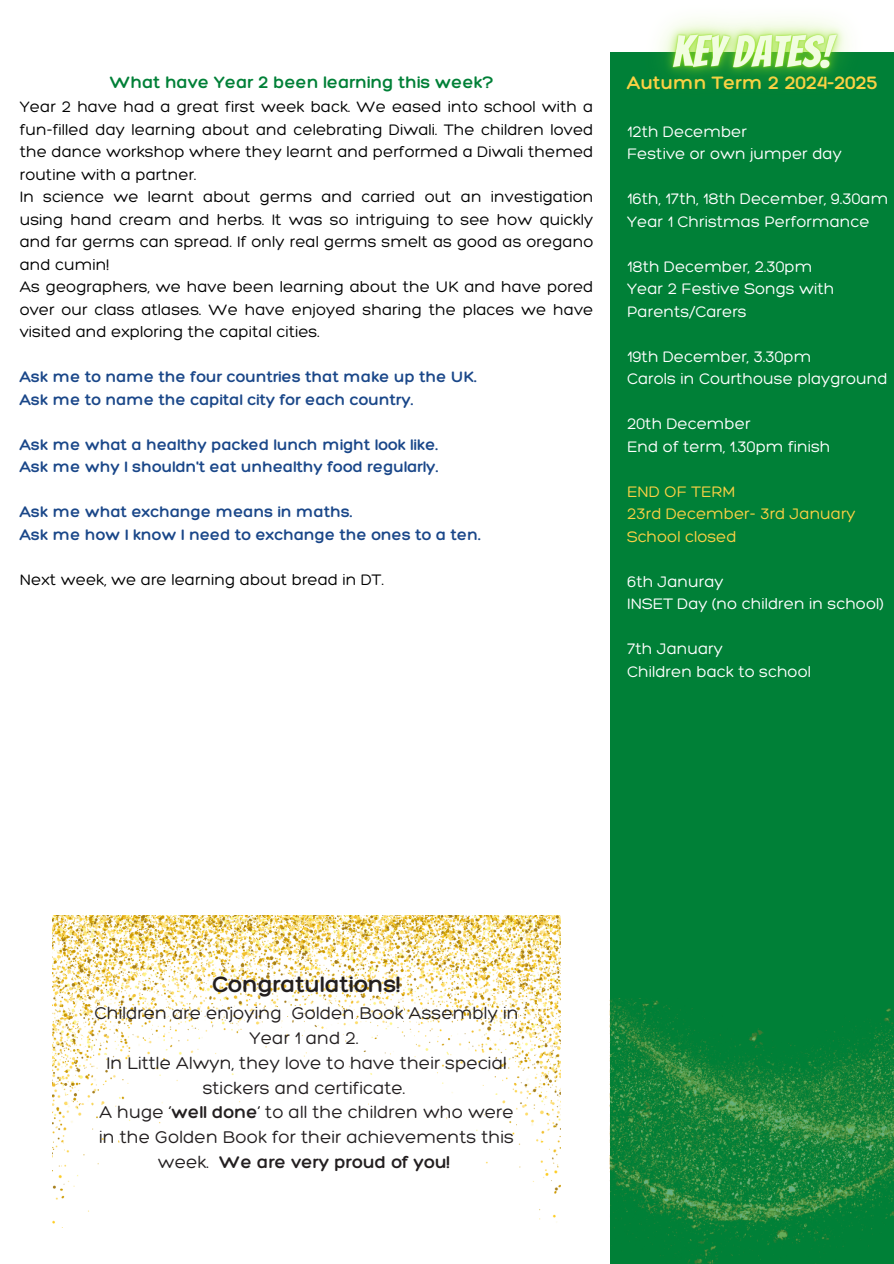
<style>
.page{position:relative;width:894px;height:1264px;background:#fff}
.page>*{position:absolute;margin:0;border:0;box-sizing:border-box;transform-origin:0 0}
.t1{font:300 24px "Hero";color:#231f20}
.t2{font:300 19.5px "Hero";color:#fcd145}
.t3{font:300 18.45px/24.8px "Hero";color:#231f20;text-align:center}
.t4{font:300 18px "Hero";color:#008037}
.t5{font:300 16.5px/22.5px "Hero";color:#000;text-align:justify}
.t6{font:300 16.5px/22.5px "Hero";color:#fff}
.t7{font:300 16.5px "Hero";color:#1a4789}
.t8{font:300 16.5px "Hero";color:#fcd145}
.s1{font-style:inherit}
</style>
<div class="page">
<div style="left:609px;top:52px;width:284px;height:1211px;background:#008037"></div>
<img style="left:609px;top:998px;width:284px;height:265px">
<img style="left:53px;top:915px;width:507px;height:313px">
<img style="left:659px;top:18px;width:189px;height:61px">
<p class="t4" style="left:110px;top:71px;width:385px">What have Year 2 been learning this week?</p>
<p class="t5" style="left:20px;top:95px;width:575px">Year 2 have had a great first week back. We eased into school with a fun-filled day learning about and celebrating Diwali. The children loved the dance workshop where they learnt and performed a Diwali themed routine with a partner.</p>
<p class="t5" style="left:20px;top:185px;width:575px">In science we learnt about germs and carried out an investigation using hand cream and herbs. It was so intriguing to see how quickly and far germs can spread. If only real germs smelt as good as oregano and cumin!</p>
<p class="t5" style="left:20px;top:275px;width:575px">As geographers, we have been learning about the UK and have pored over our class atlases. We have enjoyed sharing the places we have visited and exploring the capital cities.</p>
<p class="t7" style="left:20px;top:366px;width:458px">Ask me to name the four countries that make up the UK.</p>
<p class="t7" style="left:20px;top:389px;width:395px">Ask me to name the capital city for each country.</p>
<p class="t7" style="left:20px;top:434px;width:419px">Ask me what a healthy packed lunch might look like.</p>
<p class="t7" style="left:20px;top:456px;width:419px">Ask me why I shouldn't eat unhealthy food regularly.</p>
<p class="t7" style="left:20px;top:501px;width:334px">Ask me what exchange means in maths.</p>
<p class="t7" style="left:20px;top:524px;width:462px">Ask me how I know I need to exchange the ones to a ten.</p>
<p class="t5" style="left:20px;top:568px;width:365px">Next week, we are learning about bread in DT.</p>
<h2 class="t2" style="left:627px;top:71px;width:252px">Autumn Term 2 2024-2025</h2>
<h2 class="t6" style="left:627px;top:120px;width:121px">12th December</h2>
<p class="t6" style="left:627px;top:142px;width:216px">Festive or own jumper day</p>
<p class="t6" style="left:627px;top:187px;width:263px">16th, 17th, 18th December, 9.30am</p>
<p class="t6" style="left:627px;top:210px;width:244px">Year 1 Christmas Performance</p>
<p class="t6" style="left:627px;top:255px;width:187px">18th December, 2.30pm</p>
<p class="t6" style="left:627px;top:277px;width:209px">Year 2 Festive Songs with<br>Parents/Carers</p>
<p class="t6" style="left:627px;top:345px;width:186px">19th December, 3.30pm</p>
<p class="t6" style="left:627px;top:367px;width:262px">Carols in Courthouse playground</p>
<p class="t6" style="left:627px;top:412px;width:125px">20th December</p>
<p class="t6" style="left:627px;top:435px;width:205px">End of term, 1.30pm finish</p>
<p class="t8" style="left:627px;top:481px;width:110px">END OF TERM</p>
<p class="t8" style="left:627px;top:503px;width:230px">23rd December- 3rd January</p>
<p class="t8" style="left:627px;top:526px;width:111px">School closed</p>
<p class="t6" style="left:627px;top:570px;width:98px">6th Januray</p>
<p class="t6" style="left:627px;top:592px;width:258px">INSET Day (no children in school)</p>
<p class="t6" style="left:627px;top:637px;width:97px">7th January</p>
<p class="t6" style="left:627px;top:660px;width:185px">Children back to school</p>
<p class="t1" style="left:212px;top:969px;width:190px">Congratulations!</p>
<p class="t3" style="left:95px;top:1000px;width:425px">Children are enjoying Golden Book Assembly in Year 1 and 2.<br>In Little Alwyn, they love to have their special stickers and certificate.<br>A huge ‘<span class="s1">well done</span>’ to all the children who were in the Golden Book for their achievements this week. <span class="s1">We are very proud of you!</span></p>
</div>
